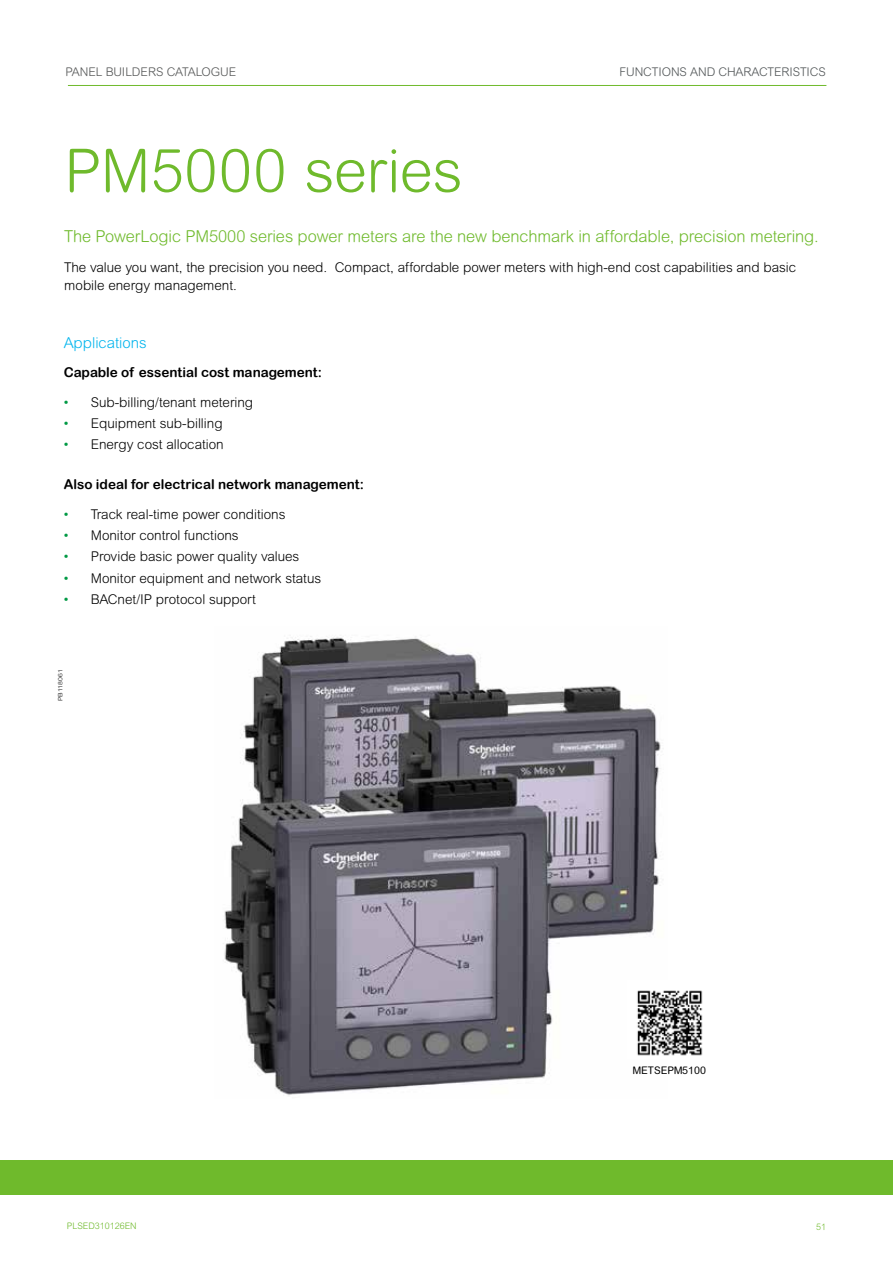
<style>
.page{position:relative;width:893px;height:1263px;background:#fff}
.page>*{position:absolute;margin:0;border:0;box-sizing:border-box;transform-origin:0 0}
.t1{font:300 60px "Arial Rounded MT Std";color:#6fba2c}
.t2{font:300 16.5px "Arial Rounded MT Std";letter-spacing:-.005em;color:#6fba2c}
.t3{font:300 15px "Arial Rounded MT Std";color:#00b4ed}
.t4{font:300 13.5px/18.8px "Arial Rounded MT Std";color:#000}
.t5{font:13.5px "Arial Rounded MT Bold";color:#000}
.t6{font:300 12px "Arial Rounded MT Std";letter-spacing:-.005em;color:#515557}
.t7{font:300 12px "Arial Rounded MT Std";color:#555757}
.t8{font:10.5px "Arial Rounded MT Std";color:#000}
.t9{font:300 9px "Arial Rounded MT Std";color:#6fba2c}
.t10{font:300 6px "Arial Rounded MT Std";color:#000;scale:1.15 1}
.s1{color:#094}
</style>
<div class="page">
<hr style="left:68px;top:85px;width:758px;height:1px;background:#6fba2c">
<img style="left:223px;top:636px;width:438px;height:460px">
<img style="left:627px;top:980px;width:76px;height:79px">
<div style="left:0;top:1161px;width:893px;height:34px;background:#6fba2c"></div>
<p class="t7" style="left:66px;top:65px;width:172px">PANEL BUILDERS CATALOGUE</p>
<p class="t6" style="left:620px;top:65px;width:208px">FUNCTIONS AND CHARACTERISTICS</p>
<h1 class="t1" style="left:64px;top:136px;width:400px">PM5000 series</h1>
<p class="t2" style="left:64px;top:227px;width:756px">The PowerLogic PM5000 series power meters are the new benchmark in affordable, precision metering.</p>
<p class="t4" style="left:64px;top:258px;width:733px">The value you want, the precision you need. Compact, affordable power meters with high-end cost capabilities and basic mobile energy management.</p>
<p class="t3" style="left:64px;top:334px;width:84px">Applications</p>
<p class="t5" style="left:64px;top:365px;width:260px">Capable of essential cost management:</p>
<p class="t4" style="left:64px;top:393px;width:191px"><span class="s1">•</span> Sub-billing/tenant metering</p>
<p class="t4" style="left:64px;top:414px;width:160px"><span class="s1">•</span> Equipment sub-billing</p>
<p class="t4" style="left:64px;top:435px;width:161px"><span class="s1">•</span> Energy cost allocation</p>
<p class="t5" style="left:64px;top:477px;width:302px">Also ideal for electrical network management:</p>
<p class="t4" style="left:64px;top:505px;width:223px"><span class="s1">•</span> Track real-time power conditions</p>
<p class="t4" style="left:64px;top:526px;width:176px"><span class="s1">•</span> Monitor control functions</p>
<p class="t4" style="left:64px;top:547px;width:237px"><span class="s1">•</span> Provide basic power quality values</p>
<p class="t4" style="left:64px;top:569px;width:259px"><span class="s1">•</span> Monitor equipment and network status</p>
<p class="t4" style="left:64px;top:590px;width:194px"><span class="s1">•</span> BACnet/IP protocol support</p>
<p class="t10" style="left:57px;top:701px;width:29px;rotate:-90deg">PB118061</p>
<p class="t8" style="left:633px;top:1064px;width:75px">METSEPM5100</p>
<p class="t9" style="left:67px;top:1221px;width:71px">PLSED310126EN</p>
<p class="t9" style="left:816px;top:1222px;width:11px">51</p>
</div>
